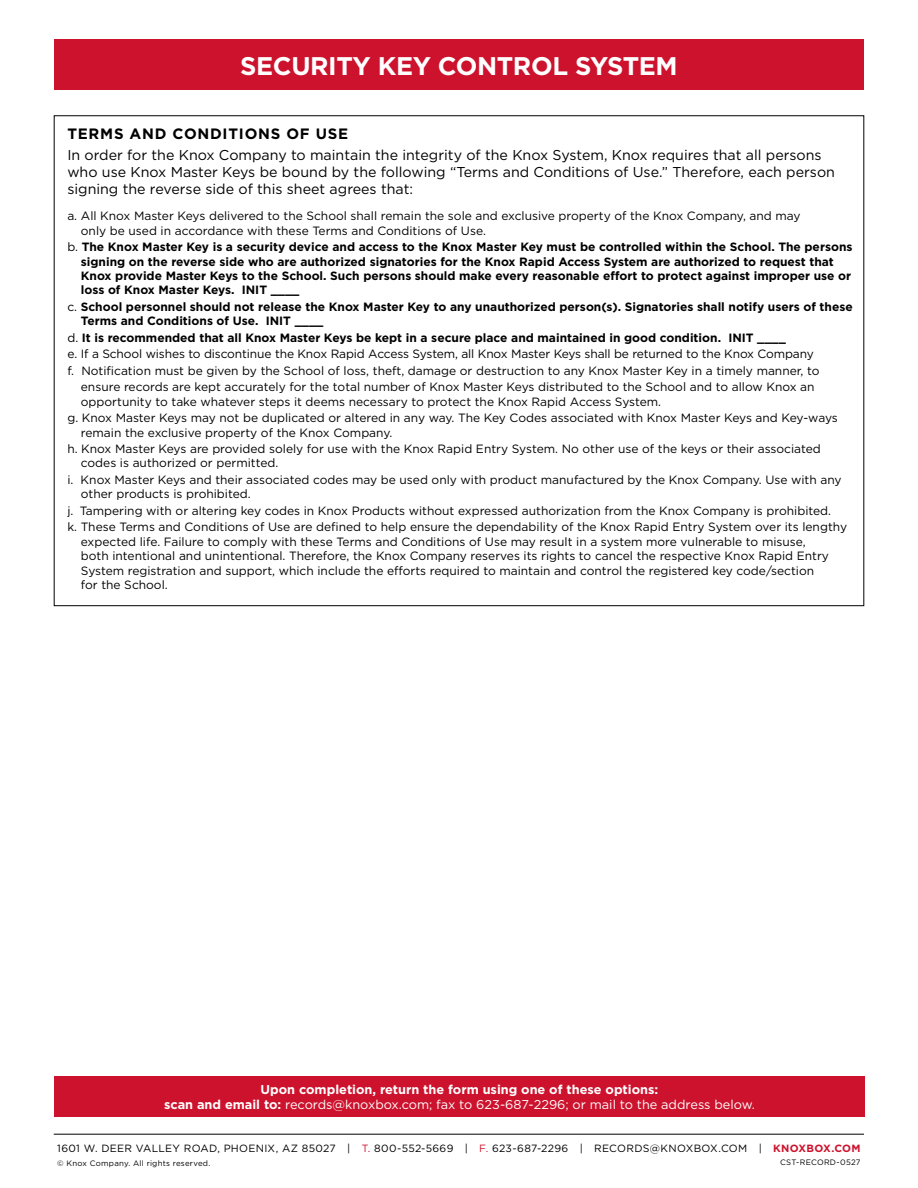
<style>
.page{position:relative;width:918px;height:1188px;background:#fff}
.page>*{position:absolute;margin:0;border:0;box-sizing:border-box;transform-origin:0 0}
.t1{font:700 25.5px "Gotham";letter-spacing:-.015em;color:#fff}
.t2{font:700 15px "Gotham";letter-spacing:.05em;color:#000}
.t3{font:14.25px/17.1px "Gotham";color:#000}
.t4{font:700 12.75px/15px "Gotham";color:#fff;text-align:center}
.t5{font:12px/16.5px "Gotham";color:#000}
.t6{font:700 12px/14.4px "Gotham";color:#000}
.t7{font:10.5px "Gotham";letter-spacing:.025em;color:#000}
.t8{font:7.8px "Gotham";letter-spacing:.025em;color:#000}
.s1{font-weight:400}
.s2{color:#cd122d}
.s3{font-weight:700;color:#cd122d}
</style>
<div class="page">
<div style="left:54px;top:1076px;width:811px;height:40px;background:#cd122d"></div>
<div style="left:54px;top:39px;width:810px;height:51px;background:#cd122d"></div>
<hr style="left:54px;top:1134px;width:810px;height:1px;background:#000">
<h1 class="t1" style="left:240px;top:49px;width:439px">SECURITY KEY CONTROL SYSTEM</h1>
<p class="t2" style="left:67px;top:123px;width:282px">TERMS AND CONDITIONS OF USE</p>
<p class="t3" style="left:67px;top:146px;width:769px">In order for the Knox Company to maintain the integrity of the Knox System, Knox requires that all persons who use Knox Master Keys be bound by the following “Terms and Conditions of Use.” Therefore, each person signing the reverse side of this sheet agrees that:</p>
<p class="t5" style="left:81px;top:209px;width:721px;line-height:14.4px;text-indent:-14px">a. All Knox Master Keys delivered to the School shall remain the sole and exclusive property of the Knox Company, and may only be used in accordance with these Terms and Conditions of Use.</p>
<p class="t6" style="left:81px;top:240px;width:773px;text-indent:-14px"><span class="s1">b.</span> The Knox Master Key is a security device and access to the Knox Master Key must be controlled within the School. The persons signing on the reverse side who are authorized signatories for the Knox Rapid Access System are authorized to request that Knox provide Master Keys to the School. Such persons should make every reasonable effort to protect against improper use or loss of Knox Master Keys. INIT ____</p>
<p class="t6" style="left:81px;top:299px;width:773px;text-indent:-14px"><span class="s1">c.</span> School personnel should not release the Knox Master Key to any unauthorized person(s). Signatories shall notify users of these<br>Terms and Conditions of Use. INIT ____</p>
<p class="t6" style="left:67px;top:330px;width:720px"><span class="s1">d.</span> It is recommended that all Knox Master Keys be kept in a secure place and maintained in good condition. INIT ____</p>
<p class="t5" style="left:67px;top:345px;width:748px">e. If a School wishes to discontinue the Knox Rapid Access System, all Knox Master Keys shall be returned to the Knox Company</p>
<p class="t5" style="left:67px;top:362px;width:754px">f. Notification must be given by the School of loss, theft, damage or destruction to any Knox Master Key in a timely manner, to</p>
<p class="t5" style="left:81px;top:378px;width:735px">ensure records are kept accurately for the total number of Knox Master Keys distributed to the School and to allow Knox an</p>
<p class="t5" style="left:67px;top:393px;width:772px;text-indent:14px">opportunity to take whatever steps it deems necessary to protect the Knox Rapid Access System.<br>g. Knox Master Keys may not be duplicated or altered in any way. The Key Codes associated with Knox Master Keys and Key-ways</p>
<p class="t5" style="left:67px;top:424px;width:755px;text-indent:14px">remain the exclusive property of the Knox Company.<br>h. Knox Master Keys are provided solely for use with the Knox Rapid Entry System. No other use of the keys or their associated</p>
<p class="t5" style="left:67px;top:455px;width:776px;text-indent:14px">codes is authorized or permitted.<br>i. Knox Master Keys and their associated codes may be used only with product manufactured by the Knox Company. Use with any</p>
<p class="t5" style="left:67px;top:486px;width:781px;text-indent:14px">other products is prohibited.<br>j. Tampering with or altering key codes in Knox Products without expressed authorization from the Knox Company is prohibited.<br>k. These Terms and Conditions of Use are defined to help ensure the dependability of the Knox Rapid Entry System over its lengthy</p>
<p class="t5" style="left:81px;top:534px;width:750px;line-height:14.4px">expected life. Failure to comply with these Terms and Conditions of Use may result in a system more vulnerable to misuse, both intentional and unintentional. Therefore, the Knox Company reserves its rights to cancel the respective Knox Rapid Entry System registration and support, which include the efforts required to maintain and control the registered key code/section for the School.</p>
<p class="t4" style="left:164px;top:1082px;width:592px">Upon completion, return the form using one of these options:<br>scan and email to: <span class="s1">records@knoxbox.com; fax to 623-687-2296; or mail to the address below.</span></p>
<p class="t7" style="left:57px;top:1142px;width:805px">1601 W. DEER VALLEY ROAD, PHOENIX, AZ 85027 | <span class="s2">T.</span> 800-552-5669 | <span class="s2">F.</span> 623-687-2296 | RECORDS@KNOXBOX.COM | <span class="s3">KNOXBOX.COM</span></p>
<p class="t8" style="left:57px;top:1158px;width:155px">© Knox Company. All rights reserved.</p>
<p class="t8" style="left:780px;top:1158px;width:82px">CST-RECORD-0527</p>
</div>
